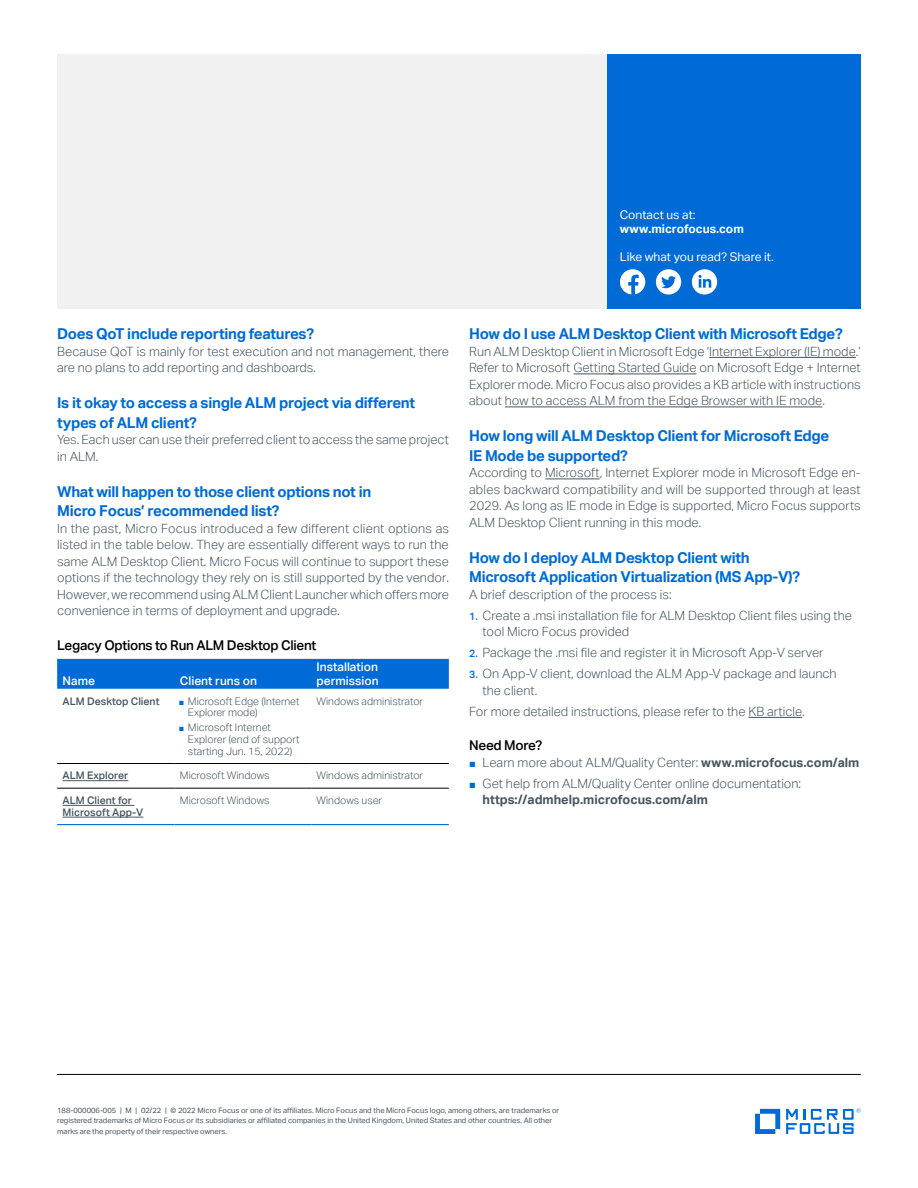
<style>
.page{position:relative;width:918px;height:1188px;background:#fff}
.page>*{position:absolute;margin:0;border:0;box-sizing:border-box;transform-origin:0 0}
.subhead_10_13-blue{font:700 15px/19.5px "Aktiv Grotesk";letter-spacing:-.02em;color:#006bd6}
.subhead_9_12_first_l{font:500 13.5px "Aktiv Grotesk";letter-spacing:-.02em;color:#000}
.body_8_5_11-grey{font:300 12.75px/16.5px "Aktiv Grotesk";color:#455560}
.table_header_8_9-med{font:500 12px/13.5px "Aktiv Grotesk";color:#fff}
.Contact_8_9_5-regula{font:12px "Aktiv Grotesk";color:#fff}
.Contact_URL_8_9_5-bo{font:700 12px "Aktiv Grotesk";color:#fff}
.table_entry_7_8_ligh{font:300 10.5px/11.7px "Aktiv Grotesk";color:#455560}
.table_subhead_7_8_me{font:500 10.5px/11.9px "Aktiv Grotesk";color:#455560}
.mousetype-legal_5_7{font:7.5px/10.5px "Aktiv Grotesk";color:#455560}
.s1{font-family:"Arial";font-weight:400;font-size:9px;color:#006bd6}
.s2{font-weight:500;font-size:10.5px;color:#006bd6}
.s3{font-family:"Arial";font-weight:400;font-size:11.25px;color:#006bd6}
.s4{font-weight:700}
</style>
<div class="page">
<div style="left:57px;top:659px;width:392px;height:30px;background:#006bd6"></div>
<hr style="left:57px;top:788px;width:117px;height:1px;background:#000">
<hr style="left:174px;top:788px;width:137px;height:1px;background:#000">
<hr style="left:311px;top:788px;width:138px;height:1px;background:#000">
<hr style="left:57px;top:763px;width:117px;height:1px;background:#000">
<hr style="left:174px;top:763px;width:137px;height:1px;background:#000">
<hr style="left:311px;top:763px;width:138px;height:1px;background:#000">
<hr style="left:57px;top:824px;width:117px;height:1px;background:#006bd6">
<hr style="left:174px;top:824px;width:137px;height:1px;background:#006bd6">
<hr style="left:311px;top:824px;width:138px;height:1px;background:#006bd6">
<hr style="left:63px;top:780px;width:65px;height:1px;background:#455560">
<hr style="left:63px;top:805px;width:71px;height:1px;background:#455560">
<hr style="left:63px;top:817px;width:80px;height:1px;background:#455560">
<hr style="left:709px;top:357px;width:147px;height:1px;background:#455560">
<hr style="left:573px;top:374px;width:123px;height:1px;background:#455560">
<hr style="left:505px;top:407px;width:317px;height:1px;background:#455560">
<hr style="left:545px;top:479px;width:55px;height:1px;background:#455560">
<hr style="left:748px;top:717px;width:54px;height:1px;background:#455560">
<hr style="left:57px;top:1074px;width:804px;height:1px;background:#000">
<svg style="left:755px;top:1109px;width:25px;height:25px"></svg>
<svg style="left:786px;top:1108px;width:75px;height:26px"></svg>
<div style="left:606px;top:54px;width:255px;height:254px;background:#006bd6"></div>
<div style="left:620px;top:269px;width:25px;height:26px;background:#fff;border-radius:50%"></div>
<svg style="left:628px;top:275px;width:11px;height:20px"></svg>
<div style="left:656px;top:269px;width:25px;height:26px;background:#fff;border-radius:50%"></div>
<svg style="left:661px;top:276px;width:15px;height:12px"></svg>
<div style="left:692px;top:269px;width:25px;height:26px;background:#fff;border-radius:50%"></div>
<svg style="left:699px;top:275px;width:12px;height:13px"></svg>
<div style="left:57px;top:54px;width:550px;height:254px;background:#f1f1f2"></div>
<p class="Contact_8_9_5-regula" style="left:620px;top:207px;width:77px">Contact us at:</p>
<p class="Contact_URL_8_9_5-bo" style="left:620px;top:221px;width:125px">www.microfocus.com</p>
<p class="Contact_8_9_5-regula" style="left:620px;top:250px;width:155px">Like what you read? Share it.</p>
<p class="subhead_10_13-blue" style="left:57px;top:324px;width:258px">Does QoT include reporting features?</p>
<p class="body_8_5_11-grey" style="left:57px;top:343px;width:393px">Because QoT is mainly for test execution and not management, there are no plans to add reporting and dashboards.</p>
<p class="subhead_10_13-blue" style="left:57px;top:393px;width:360px">Is it okay to access a single ALM project via different types of ALM client?</p>
<p class="body_8_5_11-grey" style="left:57px;top:432px;width:393px">Yes. Each user can use their preferred client to access the same project in ALM.</p>
<p class="subhead_10_13-blue" style="left:57px;top:481px;width:316px">What will happen to those client options not in<br>Micro Focus’ recommended list?</p>
<p class="body_8_5_11-grey" style="left:57px;top:520px;width:393px;text-align:justify">In the past, Micro Focus introduced a few different client options as listed in the table below. They are essentially different ways to run the same ALM Desktop Client. Micro Focus will continue to support these options if the technology they rely on is still supported by the vendor.<br>However, we recommend using ALM Client Launcher which offers more convenience in terms of deployment and upgrade.</p>
<p class="subhead_9_12_first_l" style="left:57px;top:637px;width:261px">Legacy Options to Run ALM Desktop Client</p>
<p class="table_header_8_9-med" style="left:63px;top:674px;width:34px">Name</p>
<p class="table_header_8_9-med" style="left:180px;top:674px;width:79px">Client runs on</p>
<p class="table_subhead_7_8_me" style="left:63px;top:695px;width:98px">ALM Desktop Client</p>
<p class="table_entry_7_8_ligh" style="left:188px;top:695px;width:113px;text-indent:-9px"><span class="s1">■</span> Microsoft Edge (Internet<br>Explorer mode)</p>
<p class="table_entry_7_8_ligh" style="left:188px;top:722px;width:113px;text-indent:-9px"><span class="s1">■</span> Microsoft Internet<br>Explorer (end of support starting Jun. 15, 2022)</p>
<p class="table_header_8_9-med" style="left:317px;top:660px;width:64px">Installation permission</p>
<p class="table_entry_7_8_ligh" style="left:317px;top:695px;width:108px">Windows administrator</p>
<p class="table_subhead_7_8_me" style="left:63px;top:770px;width:67px">ALM Explorer</p>
<p class="table_entry_7_8_ligh" style="left:180px;top:770px;width:91px">Microsoft Windows</p>
<p class="table_entry_7_8_ligh" style="left:317px;top:770px;width:108px">Windows administrator</p>
<p class="table_subhead_7_8_me" style="left:63px;top:794px;width:82px">ALM Client for<br>Microsoft App-V</p>
<p class="table_entry_7_8_ligh" style="left:180px;top:794px;width:91px">Microsoft Windows</p>
<p class="table_entry_7_8_ligh" style="left:317px;top:794px;width:67px">Windows user</p>
<p class="subhead_10_13-blue" style="left:469px;top:324px;width:375px">How do I use ALM Desktop Client with Microsoft Edge?</p>
<p class="body_8_5_11-grey" style="left:469px;top:343px;width:393px;text-align:justify">Run ALM Desktop Client in Microsoft Edge ‘Internet Explorer (IE) mode.’ Refer to Microsoft Getting Started Guide on Microsoft Edge + Internet Explorer mode. Micro Focus also provides a KB article with instructions about how to access ALM from the Edge Browser with IE mode.</p>
<p class="subhead_10_13-blue" style="left:469px;top:426px;width:362px">How long will ALM Desktop Client for Microsoft Edge<br>IE Mode be supported?</p>
<p class="body_8_5_11-grey" style="left:469px;top:465px;width:393px;text-align:justify">According to Microsoft, Internet Explorer mode in Microsoft Edge en&shy;ables backward compatibility and will be supported through at least 2029. As long as IE mode in Edge is supported, Micro Focus supports ALM Desktop Client running in this mode.</p>
<p class="subhead_10_13-blue" style="left:469px;top:547px;width:333px">How do I deploy ALM Desktop Client with<br>Microsoft Application Virtualization (MS App-V)?</p>
<p class="body_8_5_11-grey" style="left:469px;top:586px;width:204px">A brief description of the process is:</p>
<p class="body_8_5_11-grey" style="left:483px;top:607px;width:371px;text-indent:-14px"><span class="s2">1.</span> Create a .msi installation file for ALM Desktop Client files using the tool Micro Focus provided</p>
<p class="body_8_5_11-grey" style="left:469px;top:645px;width:356px"><span class="s2">2.</span> Package the .msi file and register it in Microsoft App-V server</p>
<p class="body_8_5_11-grey" style="left:483px;top:666px;width:356px;text-indent:-14px"><span class="s2">3.</span> On App-V client, download the ALM App-V package and launch the client.</p>
<p class="body_8_5_11-grey" style="left:469px;top:703px;width:337px">For more detailed instructions, please refer to the KB article.</p>
<p class="subhead_9_12_first_l" style="left:469px;top:737px;width:75px">Need More?</p>
<p class="body_8_5_11-grey" style="left:469px;top:754px;width:392px"><span class="s3">■</span> Learn more about ALM/Quality Center: <span class="s4">www.microfocus.com/alm</span></p>
<p class="body_8_5_11-grey" style="left:483px;top:775px;width:320px;text-indent:-14px"><span class="s3">■</span> Get help from ALM/Quality Center online documentation: <span class="s4">https://admhelp.microfocus.com/alm</span></p>
<p class="mousetype-legal_5_7" style="left:57px;top:1105px;width:504px">188-000006-005 | M | 02/22 | © 2022 Micro Focus or one of its affiliates. Micro Focus and the Micro Focus logo, among others, are trademarks or registered trademarks of Micro Focus or its subsidiaries or affiliated companies in the United Kingdom, United States and other countries. All other marks are the property of their respective owners.</p>
</div>
